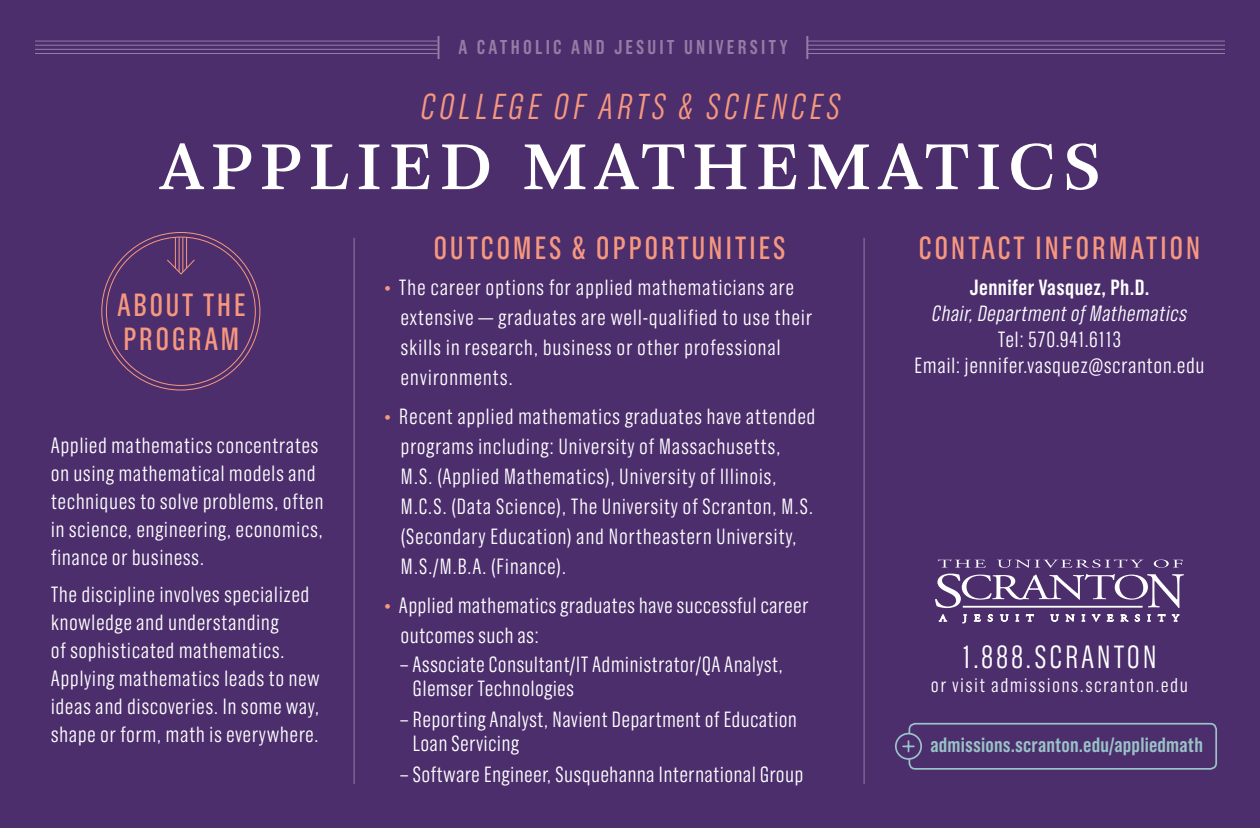
<style>
.page{position:relative;width:1260px;height:828px;background:#4d2e6d}
.page>*{position:absolute;margin:0;border:0;box-sizing:border-box;transform-origin:0 0}
.Front_-_Major{font:72px "Arnhem Pro";letter-spacing:.1em;color:#fff}
.Front_-_College{font:italic 300 36px "Grotzec Cond";letter-spacing:.1em;color:#f6987e}
.t1{font:32px/34px "Grotzec Cond";letter-spacing:.08em;color:#f6987e}
.t2{font:300 32px "Grotzec Cond";letter-spacing:.07em;color:#fff}
.Front_-_Description{font:300 22px/28px "Grotzec Cond";letter-spacing:.02em;color:#fff}
.Front_-_Contact{font:300 22px/26px "Grotzec Cond";letter-spacing:.02em;color:#fff;text-align:center}
.Front_-_Link{font:600 20.8px "Grotzec Cond";letter-spacing:.01em;color:#99c3c7}
.t3{font:300 20px "Grotzec Cond";letter-spacing:.07em;color:#fff}
.t4{font:600 20px "Grotzec Cond";letter-spacing:.16em;color:#947ca5}
.s1{color:#f6987e}
.s2{font-weight:600}
.s3{font-style:italic}
</style>
<div class="page">
<hr style="left:35px;top:45px;width:403px;height:1px;background:#947ca5">
<hr style="left:35px;top:49px;width:403px;height:1px;background:#947ca5">
<hr style="left:35px;top:53px;width:403px;height:1px;background:#947ca5">
<hr style="left:35px;top:41px;width:403px;height:1px;background:#947ca5">
<hr style="left:438px;top:36px;width:2px;height:23px;background:#947ca5">
<hr style="left:807px;top:45px;width:418px;height:1px;background:#947ca5">
<hr style="left:807px;top:49px;width:418px;height:1px;background:#947ca5">
<hr style="left:807px;top:53px;width:418px;height:1px;background:#947ca5">
<hr style="left:807px;top:41px;width:418px;height:1px;background:#947ca5">
<hr style="left:806px;top:36px;width:2px;height:23px;background:#947ca5">
<hr style="left:182px;top:237px;width:1px;height:35px;background:#f6987e">
<hr style="left:179px;top:237px;width:1px;height:35px;background:#f6987e">
<hr style="left:175px;top:237px;width:1px;height:31px;background:#f6987e">
<hr style="left:186px;top:237px;width:1px;height:31px;background:#f6987e">
<svg style="left:167px;top:259px;width:28px;height:16px"></svg>
<div style="left:909px;top:723px;width:308px;height:47px;border:2px solid #99c3c7;border-radius:6px"></div>
<svg style="left:895px;top:732px;width:27px;height:29px"></svg>
<svg style="left:938px;top:559px;width:48px;height:9px"></svg>
<svg style="left:997px;top:559px;width:146px;height:9px"></svg>
<svg style="left:1154px;top:560px;width:29px;height:8px"></svg>
<svg style="left:935px;top:574px;width:249px;height:50px"></svg>
<hr style="left:354px;top:238px;width:1px;height:546px;background:#947ca5">
<hr style="left:864px;top:238px;width:1px;height:546px;background:#947ca5">
<p class="t4" style="left:458px;top:36px;width:331px">A CATHOLIC AND JESUIT UNIVERSITY</p>
<p class="Front_-_College" style="left:421px;top:86px;width:421px">COLLEGE OF ARTS &amp; SCIENCES</p>
<p class="Front_-_Major" style="left:160px;top:120px;width:942px">APPLIED MATHEMATICS</p>
<p class="t1" style="left:117px;top:287px;width:130px">ABOUT THE<br>PROGRAM</p>
<p class="Front_-_Description" style="left:51px;top:431px;width:274px">Applied mathematics concentrates on using mathematical models and techniques to solve problems, often in science, engineering, economics, finance or business.</p>
<p class="Front_-_Description" style="left:51px;top:580px;width:270px">The discipline involves specialized knowledge and understanding<br>of sophisticated mathematics.<br>Applying mathematics leads to new ideas and discoveries. In some way, shape or form, math is everywhere.</p>
<p class="t1" style="left:433px;top:231px;width:354px">OUTCOMES &amp; OPPORTUNITIES</p>
<p class="t1" style="left:918px;top:231px;width:284px">CONTACT INFORMATION</p>
<p class="Front_-_Description" style="left:401px;top:272px;width:413px;line-height:30px;text-indent:-16px"><span class="s1">•</span> The career options for applied mathematicians are extensive — graduates are well-qualified to use their skills in research, business or other professional environments.</p>
<p class="Front_-_Description" style="left:401px;top:401px;width:417px;line-height:30px;text-indent:-16px"><span class="s1">•</span> Recent applied mathematics graduates have attended programs including: University of Massachusetts, M.S. (Applied Mathematics), University of Illinois, M.C.S. (Data Science), The University of Scranton, M.S. (Secondary Education) and Northeastern University, M.S./M.B.A. (Finance).</p>
<p class="Front_-_Description" style="left:401px;top:590px;width:410px;line-height:30px;text-indent:-16px"><span class="s1">•</span> Applied mathematics graduates have successful career outcomes such as:</p>
<p class="Front_-_Description" style="left:413px;top:652px;width:372px;line-height:24px;text-indent:-12px">– Associate Consultant/IT Administrator/QA Analyst,<br>Glemser Technologies</p>
<p class="Front_-_Description" style="left:413px;top:707px;width:386px;line-height:24px;text-indent:-12px">– Reporting Analyst, Navient Department of Education<br>Loan Servicing</p>
<p class="Front_-_Description" style="left:401px;top:760px;width:404px">– Software Engineer, Susquehanna International Group</p>
<p class="Front_-_Contact" style="left:914px;top:274px;width:292px"><span class="s2">Jennifer Vasquez, Ph.D.<br></span><span class="s3">Chair, Department of Mathematics<br></span>Tel: 570.941.6113<br>Email: jennifer.vasquez@scranton.edu</p>
<p class="t2" style="left:962px;top:639px;width:197px">1.888.SCRANTON</p>
<p class="t3" style="left:931px;top:674px;width:259px">or visit admissions.scranton.edu</p>
<p class="Front_-_Link" style="left:930px;top:733px;width:274px">admissions.scranton.edu/appliedmath</p>
</div>
